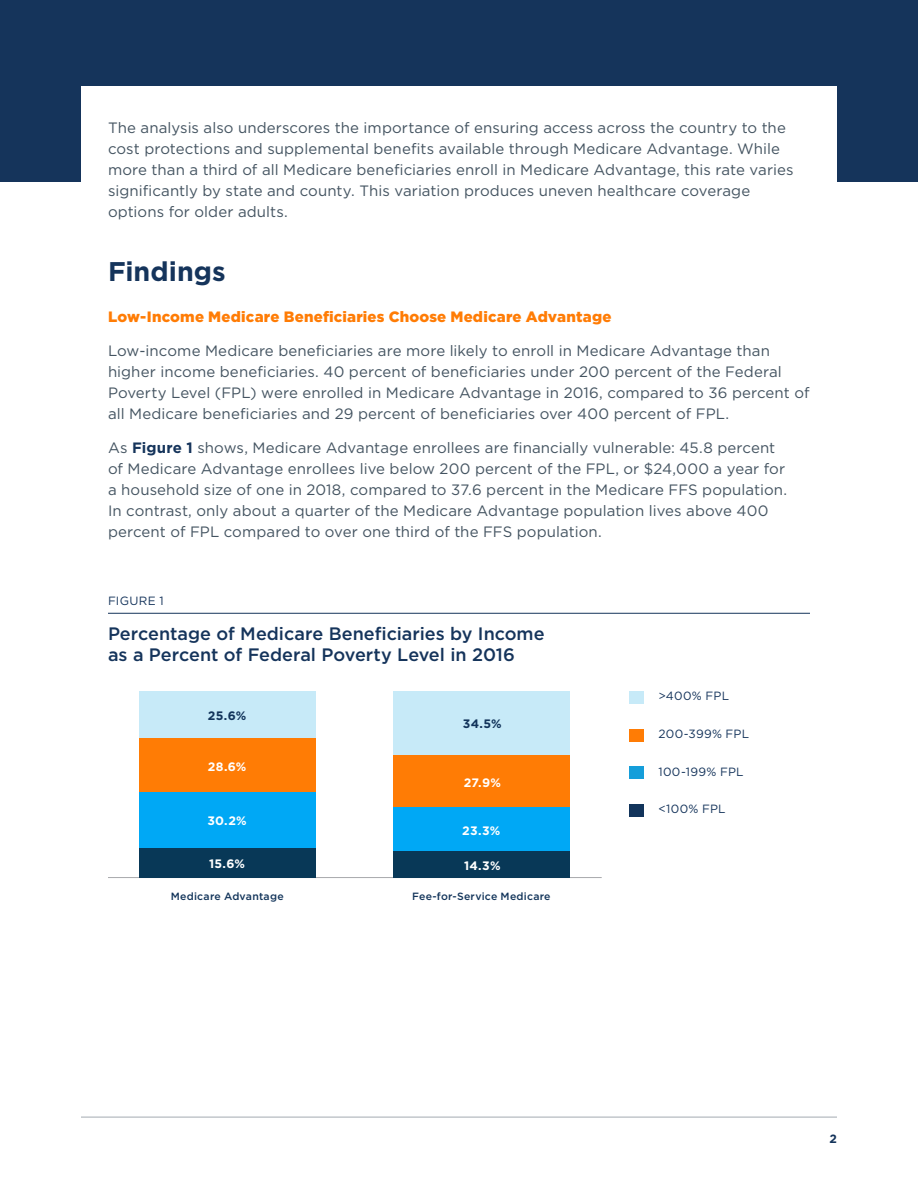
<style>
.page{position:relative;width:918px;height:1188px;background:#fff}
.page>*{position:absolute;margin:0;border:0;box-sizing:border-box;transform-origin:0 0}
.t1{font:700 27px "Gotham";color:#15345b}
.Figure_Title{font:500 18px/21px "Gotham";color:#15345b}
.Body_Last{font:15px/21px "Gotham";letter-spacing:.005em;color:#445461}
.Body{font:15px/21px "Gotham";letter-spacing:.005em;color:#445461}
.Body-2{font:900 15px "Gotham";letter-spacing:.01em;color:#ff7c05}
.Figure{font:700 12.3px "Gotham";letter-spacing:.015em;color:#fff}
.Figure-2{font:700 12.3px "Gotham";color:#12345b}
.Figure-3{font:12px "Gotham";letter-spacing:.025em;color:#15345b}
.t2{font:700 12px "Gotham";color:#15345b}
.body{font:500 10.5px "Gotham";letter-spacing:.02em;color:#12345a}
.s1{font-weight:700;color:#15345b}
</style>
<div class="page">
<hr style="left:81px;top:1117px;width:756px;height:1px;background:#445461">
<div style="left:0;top:0;width:918px;height:182px;background:#15345b"></div>
<div style="left:81px;top:86px;width:756px;height:921px;background:#fff"></div>
<hr style="left:108px;top:613px;width:702px;height:1px;background:#15345b">
<hr style="left:108px;top:877px;width:494px;height:1px;background:#a8a9ad">
<div style="left:140px;top:691px;width:176px;height:48px;background:#c7eaf8"></div>
<div style="left:140px;top:739px;width:176px;height:53px;background:#ff7c05"></div>
<div style="left:140px;top:792px;width:176px;height:57px;background:#00a8f5"></div>
<div style="left:140px;top:849px;width:176px;height:29px;background:#083857"></div>
<div style="left:393px;top:691px;width:177px;height:64px;background:#c7eaf8"></div>
<div style="left:393px;top:755px;width:177px;height:52px;background:#ff7c05"></div>
<div style="left:393px;top:807px;width:177px;height:44px;background:#00a8f5"></div>
<div style="left:393px;top:851px;width:177px;height:27px;background:#083857"></div>
<div style="left:629px;top:691px;width:14px;height:13px;background:#c7eaf8"></div>
<div style="left:629px;top:729px;width:14px;height:12px;background:#ff7c05"></div>
<div style="left:629px;top:766px;width:14px;height:13px;background:#159eda"></div>
<div style="left:629px;top:804px;width:14px;height:13px;background:#12345b"></div>
<p class="Body_Last" style="left:108px;top:117px;width:687px">The analysis also underscores the importance of ensuring access across the country to the cost protections and supplemental benefits available through Medicare Advantage. While more than a third of all Medicare beneficiaries enroll in Medicare Advantage, this rate varies significantly by state and county. This variation produces uneven healthcare coverage options for older adults.</p>
<h2 class="t1" style="left:108px;top:254px;width:119px">Findings</h2>
<p class="Body-2" style="left:108px;top:307px;width:505px">Low-Income Medicare Beneficiaries Choose Medicare Advantage</p>
<p class="Body" style="left:108px;top:340px;width:703px">Low-income Medicare beneficiaries are more likely to enroll in Medicare Advantage than higher income beneficiaries. 40 percent of beneficiaries under 200 percent of the Federal Poverty Level (FPL) were enrolled in Medicare Advantage in 2016, compared to 36 percent of all Medicare beneficiaries and 29 percent of beneficiaries over 400 percent of FPL.</p>
<p class="Body_Last" style="left:108px;top:437px;width:681px">As <span class="s1">Figure 1</span> shows, Medicare Advantage enrollees are financially vulnerable: 45.8 percent of Medicare Advantage enrollees live below 200 percent of the FPL, or $24,000 a year for a household size of one in 2018, compared to 37.6 percent in the Medicare FFS population.<br>In contrast, only about a quarter of the Medicare Advantage population lives above 400 percent of FPL compared to over one third of the FFS population.</p>
<p class="Figure-3" style="left:108px;top:593px;width:57px">FIGURE 1</p>
<p class="Figure_Title" style="left:108px;top:623px;width:438px">Percentage of Medicare Beneficiaries by Income as a Percent of Federal Poverty Level in 2016</p>
<p class="Figure-2" style="left:208px;top:708px;width:40px">25.6%</p>
<p class="Figure" style="left:208px;top:759px;width:40px">28.6%</p>
<p class="Figure" style="left:207px;top:813px;width:41px">30.2%</p>
<p class="Figure" style="left:209px;top:856px;width:37px">15.6%</p>
<p class="body" style="left:171px;top:889px;width:114px">Medicare Advantage</p>
<p class="Figure-2" style="left:463px;top:716px;width:41px">34.5%</p>
<p class="Figure" style="left:464px;top:775px;width:39px">27.9%</p>
<p class="Figure" style="left:462px;top:823px;width:40px">23.3%</p>
<p class="Figure" style="left:464px;top:857px;width:38px">14.3%</p>
<p class="body" style="left:412px;top:889px;width:140px">Fee-for-Service Medicare</p>
<p class="Figure-3" style="left:658px;top:688px;width:72px">&gt;400% FPL</p>
<p class="Figure-3" style="left:658px;top:726px;width:92px">200-399% FPL</p>
<p class="Figure-3" style="left:658px;top:764px;width:87px">100-199% FPL</p>
<p class="Figure-3" style="left:658px;top:801px;width:69px">&lt;100% FPL</p>
<p class="t2" style="left:830px;top:1130px;width:9px">2</p>
</div>
